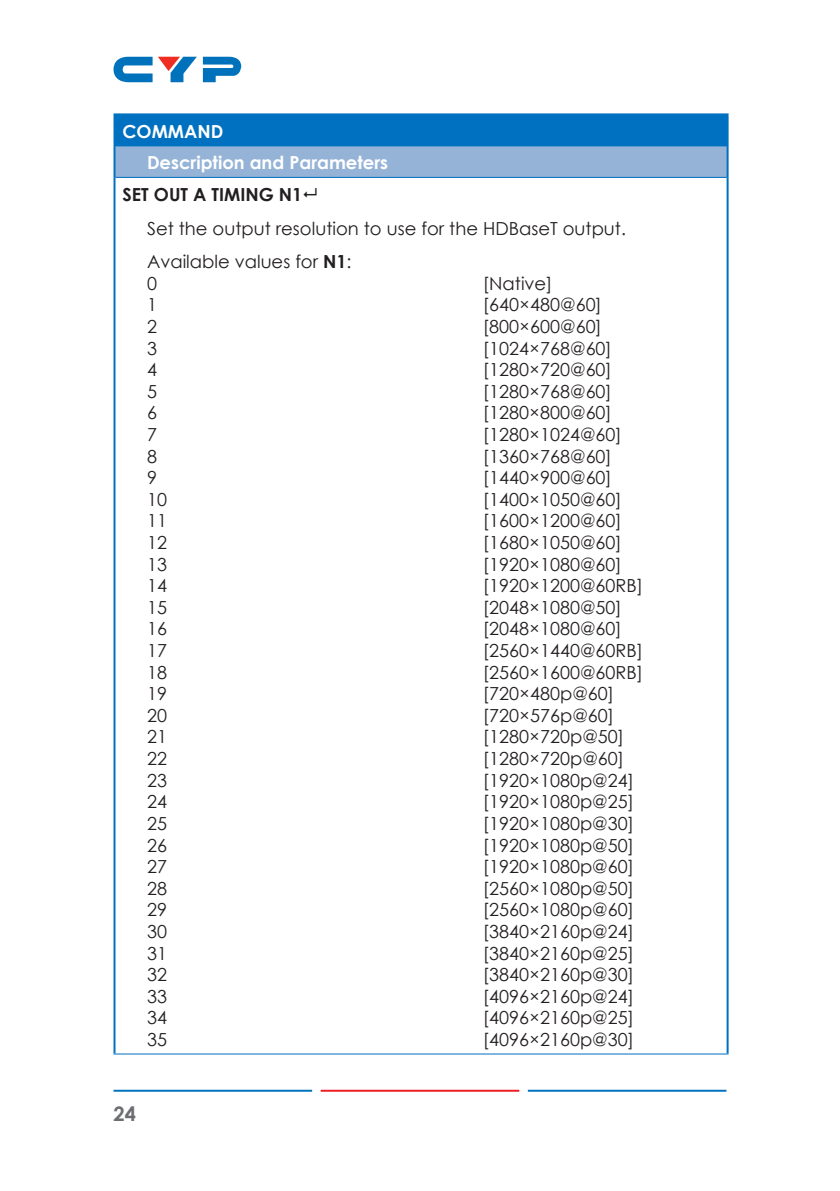
<style>
.page{position:relative;width:840px;height:1191px;background:#fff}
.page>*{position:absolute;margin:0;border:0;box-sizing:border-box;transform-origin:0 0}
.t1{font:700 20px "Century Gothic";color:#6c6d70}
.Table_D_-_Cell{font:18px/21.6px "Century Gothic";color:#231f20}
.Table_D_-_Cell-2{font:700 18px "Century Gothic";color:#fff}
.Table_B_-_Header{font:700 18px "Century Gothic";color:#231f20}
.Table_A_-_Header{font:700 18px "Century Gothic";color:#fff}
.s1{font-weight:700}
</style>
<div class="page">
<hr style="left:113px;top:1089px;width:199px;height:2px;background:#0073bd">
<hr style="left:527px;top:1089px;width:199px;height:2px;background:#0072bc">
<hr style="left:320px;top:1089px;width:199px;height:2px;background:#ee1d23">
<svg style="left:203px;top:56px;width:38px;height:26px"></svg>
<svg style="left:158px;top:57px;width:39px;height:25px"></svg>
<svg style="left:113px;top:56px;width:39px;height:26px"></svg>
<div style="left:114px;top:114px;width:613px;height:32px;background:#0070c0"></div>
<div style="left:114px;top:146px;width:613px;height:31px;background:#95b3d7"></div>
<hr style="left:113px;top:113px;width:615px;height:2px;background:#0070c0">
<hr style="left:115px;top:177px;width:611px;height:1px;background:#0070c0">
<hr style="left:113px;top:1053px;width:615px;height:1px;background:#0070c0">
<hr style="left:113px;top:115px;width:2px;height:31px;background:#0070c0">
<hr style="left:113px;top:146px;width:2px;height:31px;background:#0070c0">
<hr style="left:113px;top:177px;width:2px;height:876px;background:#0070c0">
<hr style="left:726px;top:115px;width:2px;height:31px;background:#0070c0">
<hr style="left:726px;top:146px;width:2px;height:31px;background:#0070c0">
<hr style="left:726px;top:177px;width:2px;height:876px;background:#0070c0">
<p class="Table_A_-_Header" style="left:122px;top:118px;width:102px">COMMAND</p>
<p class="Table_D_-_Cell-2" style="left:147px;top:149px;width:242px">Description and Parameters</p>
<p class="Table_B_-_Header" style="left:122px;top:181px;width:181px">SET OUT A TIMING N1</p>
<p class="Table_D_-_Cell" style="left:147px;top:217px;width:480px">Set the output resolution to use for the HDBaseT output.</p>
<p class="Table_D_-_Cell" style="left:147px;top:250px;width:206px">Available values for <span class="s1">N1</span>:<br>0</p>
<p class="Table_D_-_Cell" style="left:482px;top:272px;width:71px">[Native]</p>
<p class="Table_D_-_Cell" style="left:147px;top:294px;width:11px">1</p>
<p class="Table_D_-_Cell" style="left:482px;top:294px;width:120px">[640×480@60]</p>
<p class="Table_D_-_Cell" style="left:147px;top:315px;width:11px">2</p>
<p class="Table_D_-_Cell" style="left:482px;top:315px;width:120px">[800×600@60]</p>
<p class="Table_D_-_Cell" style="left:147px;top:337px;width:11px">3</p>
<p class="Table_D_-_Cell" style="left:482px;top:337px;width:130px">[1024×768@60]</p>
<p class="Table_D_-_Cell" style="left:147px;top:358px;width:11px">4</p>
<p class="Table_D_-_Cell" style="left:482px;top:358px;width:130px">[1280×720@60]</p>
<p class="Table_D_-_Cell" style="left:147px;top:380px;width:11px">5</p>
<p class="Table_D_-_Cell" style="left:482px;top:380px;width:130px">[1280×768@60]</p>
<p class="Table_D_-_Cell" style="left:147px;top:402px;width:11px">6</p>
<p class="Table_D_-_Cell" style="left:482px;top:402px;width:130px">[1280×800@60]</p>
<p class="Table_D_-_Cell" style="left:147px;top:423px;width:11px">7</p>
<p class="Table_D_-_Cell" style="left:482px;top:423px;width:140px">[1280×1024@60]</p>
<p class="Table_D_-_Cell" style="left:147px;top:445px;width:11px">8</p>
<p class="Table_D_-_Cell" style="left:482px;top:445px;width:130px">[1360×768@60]</p>
<p class="Table_D_-_Cell" style="left:147px;top:466px;width:11px">9</p>
<p class="Table_D_-_Cell" style="left:482px;top:466px;width:130px">[1440×900@60]</p>
<p class="Table_D_-_Cell" style="left:147px;top:488px;width:21px">10</p>
<p class="Table_D_-_Cell" style="left:482px;top:488px;width:140px">[1400×1050@60]</p>
<p class="Table_D_-_Cell" style="left:147px;top:510px;width:21px">11</p>
<p class="Table_D_-_Cell" style="left:482px;top:510px;width:140px">[1600×1200@60]</p>
<p class="Table_D_-_Cell" style="left:147px;top:531px;width:21px">12</p>
<p class="Table_D_-_Cell" style="left:482px;top:531px;width:140px">[1680×1050@60]</p>
<p class="Table_D_-_Cell" style="left:147px;top:553px;width:21px">13</p>
<p class="Table_D_-_Cell" style="left:482px;top:553px;width:140px">[1920×1080@60]</p>
<p class="Table_D_-_Cell" style="left:147px;top:574px;width:21px">14</p>
<p class="Table_D_-_Cell" style="left:482px;top:574px;width:162px">[1920×1200@60RB]</p>
<p class="Table_D_-_Cell" style="left:147px;top:596px;width:21px">15</p>
<p class="Table_D_-_Cell" style="left:482px;top:596px;width:140px">[2048×1080@50]</p>
<p class="Table_D_-_Cell" style="left:147px;top:618px;width:21px">16</p>
<p class="Table_D_-_Cell" style="left:482px;top:618px;width:140px">[2048×1080@60]</p>
<p class="Table_D_-_Cell" style="left:147px;top:639px;width:21px">17</p>
<p class="Table_D_-_Cell" style="left:482px;top:639px;width:162px">[2560×1440@60RB]</p>
<p class="Table_D_-_Cell" style="left:147px;top:661px;width:21px">18</p>
<p class="Table_D_-_Cell" style="left:482px;top:661px;width:162px">[2560×1600@60RB]</p>
<p class="Table_D_-_Cell" style="left:147px;top:682px;width:21px">19</p>
<p class="Table_D_-_Cell" style="left:482px;top:682px;width:133px">[720×480p@60]</p>
<p class="Table_D_-_Cell" style="left:147px;top:704px;width:21px">20</p>
<p class="Table_D_-_Cell" style="left:482px;top:704px;width:133px">[720×576p@60]</p>
<p class="Table_D_-_Cell" style="left:147px;top:726px;width:21px">21</p>
<p class="Table_D_-_Cell" style="left:482px;top:726px;width:143px">[1280×720p@50]</p>
<p class="Table_D_-_Cell" style="left:147px;top:747px;width:21px">22</p>
<p class="Table_D_-_Cell" style="left:482px;top:747px;width:143px">[1280×720p@60]</p>
<p class="Table_D_-_Cell" style="left:147px;top:769px;width:21px">23</p>
<p class="Table_D_-_Cell" style="left:482px;top:769px;width:153px">[1920×1080p@24]</p>
<p class="Table_D_-_Cell" style="left:147px;top:790px;width:21px">24</p>
<p class="Table_D_-_Cell" style="left:482px;top:790px;width:153px">[1920×1080p@25]</p>
<p class="Table_D_-_Cell" style="left:147px;top:812px;width:21px">25</p>
<p class="Table_D_-_Cell" style="left:482px;top:812px;width:153px">[1920×1080p@30]</p>
<p class="Table_D_-_Cell" style="left:147px;top:834px;width:21px">26</p>
<p class="Table_D_-_Cell" style="left:482px;top:834px;width:153px">[1920×1080p@50]</p>
<p class="Table_D_-_Cell" style="left:147px;top:855px;width:21px">27</p>
<p class="Table_D_-_Cell" style="left:482px;top:855px;width:153px">[1920×1080p@60]</p>
<p class="Table_D_-_Cell" style="left:147px;top:877px;width:21px">28</p>
<p class="Table_D_-_Cell" style="left:482px;top:877px;width:153px">[2560×1080p@50]</p>
<p class="Table_D_-_Cell" style="left:147px;top:898px;width:21px">29</p>
<p class="Table_D_-_Cell" style="left:482px;top:898px;width:153px">[2560×1080p@60]</p>
<p class="Table_D_-_Cell" style="left:147px;top:920px;width:21px">30</p>
<p class="Table_D_-_Cell" style="left:482px;top:920px;width:153px">[3840×2160p@24]</p>
<p class="Table_D_-_Cell" style="left:147px;top:942px;width:21px">31</p>
<p class="Table_D_-_Cell" style="left:482px;top:942px;width:153px">[3840×2160p@25]</p>
<p class="Table_D_-_Cell" style="left:147px;top:963px;width:21px">32</p>
<p class="Table_D_-_Cell" style="left:482px;top:963px;width:153px">[3840×2160p@30]</p>
<p class="Table_D_-_Cell" style="left:147px;top:985px;width:21px">33</p>
<p class="Table_D_-_Cell" style="left:482px;top:985px;width:153px">[4096×2160p@24]</p>
<p class="Table_D_-_Cell" style="left:147px;top:1006px;width:21px">34</p>
<p class="Table_D_-_Cell" style="left:482px;top:1006px;width:153px">[4096×2160p@25]</p>
<p class="Table_D_-_Cell" style="left:147px;top:1028px;width:21px">35</p>
<p class="Table_D_-_Cell" style="left:482px;top:1028px;width:153px">[4096×2160p@30]</p>
<p class="t1" style="left:113px;top:1098px;width:24px">24</p>
</div>
